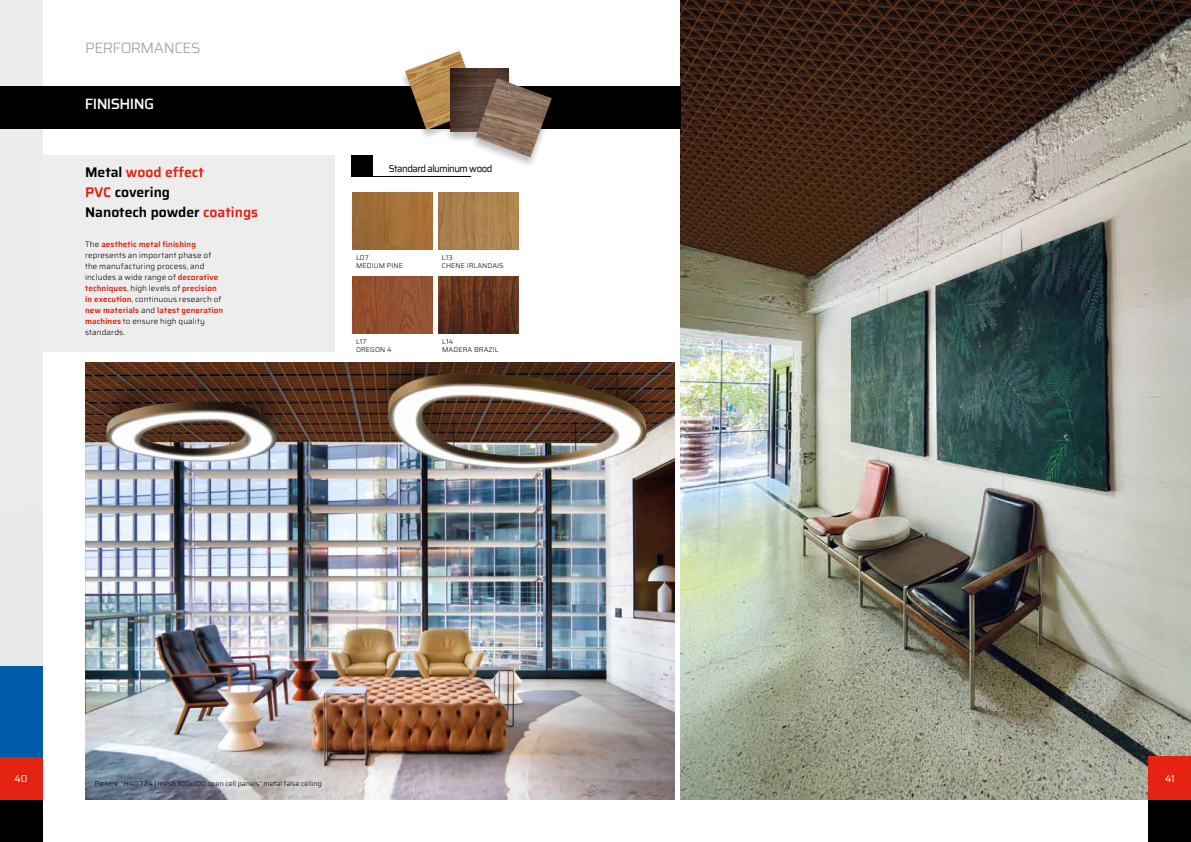
<style>
.page{position:relative;width:1191px;height:842px;background:#fff}
.page>*{position:absolute;margin:0;border:0;box-sizing:border-box;transform-origin:0 0}
.t1{font:300 15px "Saira";letter-spacing:-.03em;color:#9d9d9c}
.t2{font:500 15px "Saira";letter-spacing:-.04em;color:#fff}
.t3{font:600 14px/19.8px "Saira";color:#000}
.t4{font:600 14px "Saira";color:#e42313}
.t5{font:10px "Saira";letter-spacing:-.055em;color:#000;scale:.95 1}
.t6{font:10px "Saira";color:#fff}
.t7{font:300 8px/11px "Saira";letter-spacing:.015em;color:#000}
.t8{font:300 7px/8.4px "Saira";letter-spacing:.01em;color:#000}
.s1{color:#000}
.s2{color:#e42313}
.s3{font-weight:600;color:#e42313}
</style>
<div class="page">
<div style="left:0;top:155px;width:334px;height:196px;background:#ededed"></div>
<img style="left:680px;top:0;width:511px;height:799px">
<div style="left:0;top:0;width:43px;height:667px;background:#edeceb"></div>
<div style="left:351px;top:155px;width:22px;height:22px;background:#000"></div>
<hr style="left:360px;top:176px;width:111px;height:1px;background:#000">
<div style="left:0;top:86px;width:680px;height:42px;background:#000"></div>
<div style="left:399px;top:51px;width:158px;height:118px;background:#000;opacity:.25"></div>
<img style="left:405px;top:51px;width:76px;height:79px">
<img style="left:450px;top:69px;width:59px;height:63px">
<img style="left:475px;top:78px;width:77px;height:79px">
<img style="left:352px;top:193px;width:80px;height:56px">
<img style="left:439px;top:193px;width:79px;height:56px">
<img style="left:352px;top:277px;width:80px;height:56px">
<img style="left:439px;top:277px;width:79px;height:56px">
<div style="left:0;top:799px;width:43px;height:43px;background:#000"></div>
<div style="left:1148px;top:799px;width:43px;height:43px;background:#000"></div>
<img style="left:85px;top:363px;width:590px;height:436px">
<div style="left:0;top:756px;width:43px;height:43px;background:#e42313"></div>
<div style="left:0;top:667px;width:43px;height:90px;background:#005ba8"></div>
<div style="left:1148px;top:756px;width:43px;height:43px;background:#e42313"></div>
<h1 class="t1" style="left:85px;top:36px;width:117px">PERFORMANCES</h1>
<h1 class="t2" style="left:85px;top:93px;width:71px">FINISHING</h1>
<h2 class="t4" style="left:85px;top:162px;width:120px"><span class="s1">Metal</span> wood effect</h2>
<p class="t5" style="left:389px;top:161px;width:111px">Standard aluminum wood</p>
<h2 class="t3" style="left:85px;top:182px;width:175px"><span class="s2">PVC</span> covering<br>Nanotech powder <span class="s2">coatings</span></h2>
<p class="t7" style="left:85px;top:239px;width:140px">The <span class="s3">aesthetic metal finishing </span>represents an important phase of the manufacturing process, and includes a wide range of <span class="s3">decorative techniques</span>, high levels of <span class="s3">precision in execution</span>, continuous research of <span class="s3">new materials</span> and <span class="s3">latest generation machines</span> to ensure high quality standards.</p>
<p class="t8" style="left:356px;top:253px;width:48px">L07<br>MEDIUM PINE</p>
<p class="t8" style="left:442px;top:253px;width:63px">L13<br>CHENE IRLANDAIS</p>
<p class="t8" style="left:356px;top:337px;width:37px">L17<br>OREGON 4</p>
<p class="t8" style="left:442px;top:337px;width:58px">L14<br>MADERA BRAZIL</p>
<p class="t6" style="left:15px;top:771px;width:14px">40</p>
<p class="t8" style="left:95px;top:779px;width:229px">Picture: “H40 T24 | mesh 100x100 open cell panels” metal false ceiling</p>
<p class="t6" style="left:1165px;top:771px;width:11px">41</p>
</div>
